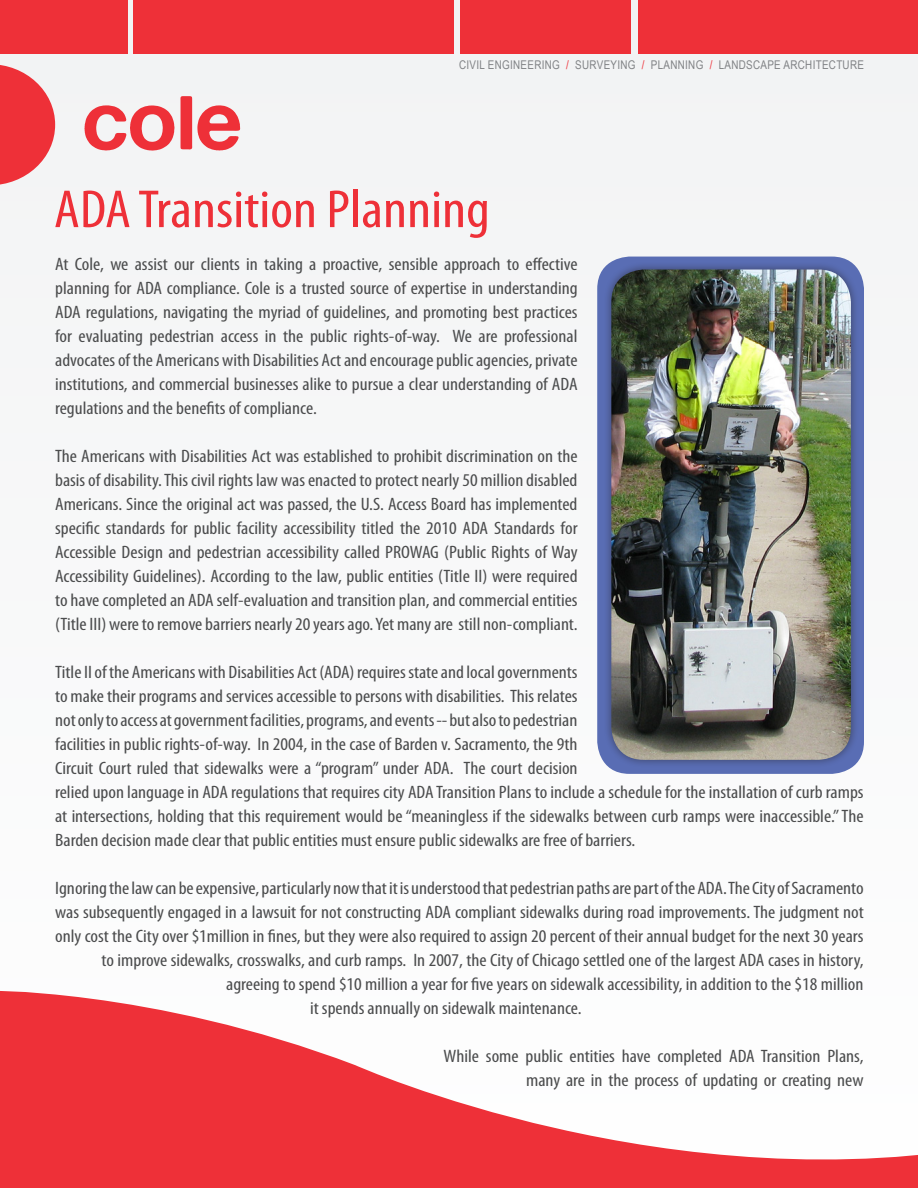
<style>
.page{position:relative;width:918px;height:1188px;background:#fff}
.page>*{position:absolute;margin:0;border:0;box-sizing:border-box;transform-origin:0 0}
.t1{font:condensed 54px "Myriad Pro";color:#ee3038;scale:1.1 1}
.t2{font:condensed 18px/24px "Myriad Pro";color:#4b4c4d;text-align:justify;scale:1.1 1}
.t3{font:12px "Arial Narrow";letter-spacing:.025em;color:#808285}
.s1{color:#ee3038}
</style>
<div class="page">
<div style="left:0;top:0;width:918px;height:1186px;background:#f2f3f4"></div>
<svg style="left:0;top:991px;width:918px;height:197px;fill:#ee3038"></svg>
<svg style="left:84px;top:105px;width:90px;height:46px"></svg>
<svg style="left:180px;top:96px;width:60px;height:54px"></svg>
<div style="left:0;top:0;width:127px;height:54px;background:#ee3038"></div>
<div style="left:134px;top:0;width:320px;height:54px;background:#ee3038"></div>
<div style="left:460px;top:0;width:171px;height:54px;background:#ee3038"></div>
<svg style="left:0;top:65px;width:55px;height:120px"></svg>
<div style="left:638px;top:0;width:280px;height:54px;background:#ee3038"></div>
<div style="left:597px;top:257px;width:267px;height:517px;background:#596db4;border-radius:32px"></div>
<div style="left:603px;top:261px;width:256px;height:507px;background:#231f20;opacity:.5"></div>
<img style="left:611px;top:270px;width:240px;height:490px">
<p class="t3" style="left:459px;top:56px;width:406px">CIVIL ENGINEERING <span class="s1">/</span> SURVEYING <span class="s1">/</span> PLANNING <span class="s1">/</span> LANDSCAPE ARCHITECTURE</p>
<p class="t1" style="left:54px;top:177px;width:398px">ADA Transition Planning</p>
<p class="t2" style="left:55px;top:252px;width:477px">At Cole, we assist our clients in taking a proactive, sensible approach to effective planning for ADA compliance. Cole is a trusted source of expertise in understanding ADA regulations, navigating the myriad of guidelines, and promoting best practices for evaluating pedestrian access in the public rights-of-way. We are professional advocates of the Americans with Disabilities Act and encourage public agencies, private institutions, and commercial businesses alike to pursue a clear understanding of ADA regulations and the benefits of compliance.</p>
<p class="t2" style="left:55px;top:444px;width:476px">The Americans with Disabilities Act was established to prohibit discrimination on the basis of disability. This civil rights law was enacted to protect nearly 50 million disabled Americans. Since the original act was passed, the U.S. Access Board has implemented specific standards for public facility accessibility titled the 2010 ADA Standards for Accessible Design and pedestrian accessibility called PROWAG (Public Rights of Way Accessibility Guidelines). According to the law, public entities (Title II) were required to have completed an ADA self-evaluation and transition plan, and commercial entities (Title III) were to remove barriers nearly 20 years ago. Yet many are still non-compliant.</p>
<p class="t2" style="left:55px;top:660px;width:737px;text-align:left">Title II of the Americans with Disabilities Act (ADA) requires state and local governments<br>to make their programs and services accessible to persons with disabilities. This relates<br>not only to access at government facilities, programs, and events -- but also to pedestrian<br>facilities in public rights-of-way. In 2004, in the case of Barden v. Sacramento, the 9th<br>Circuit Court ruled that sidewalks were a “program” under ADA. The court decision<br>relied upon language in ADA regulations that requires city ADA Transition Plans to include a schedule for the installation of curb ramps at intersections, holding that this requirement would be “meaningless if the sidewalks between curb ramps were inaccessible.” The Barden decision made clear that public entities must ensure public sidewalks are free of barriers.</p>
<p class="t2" style="left:55px;top:876px;width:737px">Ignoring the law can be expensive, particularly now that it is understood that pedestrian paths are part of the ADA. The City of Sacramento</p>
<p class="t2" style="left:55px;top:900px;width:737px">was subsequently engaged in a lawsuit for not constructing ADA compliant sidewalks during road improvements. The judgment not</p>
<p class="t2" style="left:55px;top:924px;width:736px">only cost the City over $1million in fines, but they were also required to assign 20 percent of their annual budget for the next 30 years</p>
<p class="t2" style="left:102px;top:948px;width:694px">to improve sidewalks, crosswalks, and curb ramps. In 2007, the City of Chicago settled one of the largest ADA cases in history,</p>
<p class="t2" style="left:226px;top:972px;width:581px">agreeing to spend $10 million a year for five years on sidewalk accessibility, in addition to the $18 million</p>
<p class="t2" style="left:310px;top:996px;width:248px">it spends annually on sidewalk maintenance.</p>
<p class="t2" style="left:444px;top:1044px;width:383px;text-align:right">While some public entities have completed ADA Transition Plans, many are in the process of updating or creating new</p>
</div>
